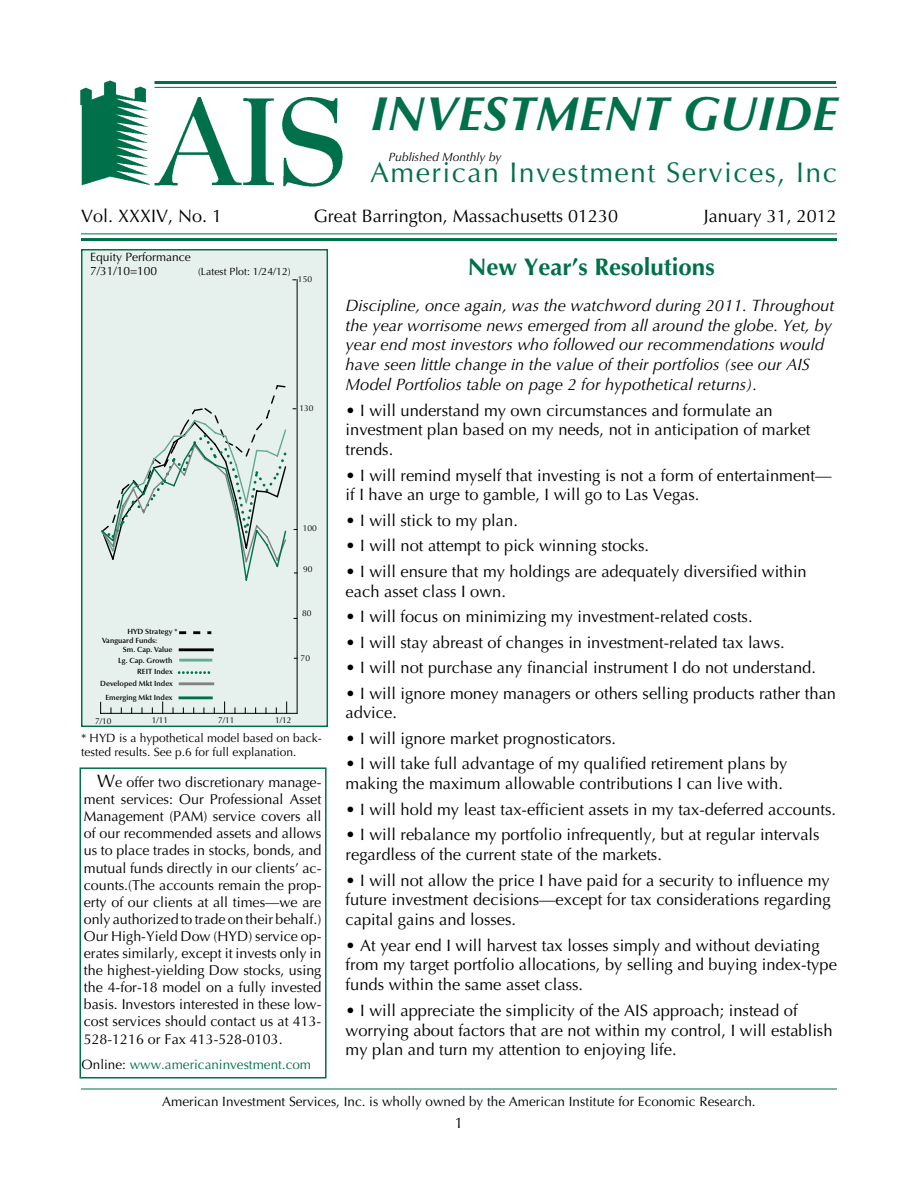
<style>
.page{position:relative;width:918px;height:1188px;background:#fff}
.page>*{position:absolute;margin:0;border:0;box-sizing:border-box;transform-origin:0 0}
.t1{font:italic 700 48px "Optima";letter-spacing:.01em;color:#00704a}
.t2{font:28.5px "Optima";letter-spacing:.05em;color:#00704a}
.t3{font:700 24px "Optima";color:#00704a}
.t4{font:18px "Optima";color:#000}
.t5{font:16.5px/19.8px "Optima";color:#000}
.t6{font:italic 16.5px/19.8px "Optima";color:#000}
.t7{font:15px "Optima";color:#000}
.t8{font:14.25px/17.1px "Optima";color:#000;text-align:justify}
.t9{font:13.5px "Optima";color:#000}
.t10{font:13.5px "Optima";color:#00704a}
.t11{font:12px/14.4px "Optima";color:#000}
.t12{font:italic 12px "Optima";color:#000}
.t13{font:10.5px "Optima";color:#000}
.t14{font:8.4px "Optima";color:#000}
.t15{font:600 7.5px/10.8px "Optima";color:#000;text-align:right}
.s1{color:#fff}
.s2{font-size:18px}
.s3{color:#000}
</style>
<div class="page">
<div style="left:81px;top:249px;width:247px;height:478px;background:#e6f1ed;border:2px solid #00704a"></div>
<hr style="left:81px;top:1089px;width:756px;height:1px;background:#00704a">
<hr style="left:101px;top:713px;width:196px;height:1px;background:#000">
<hr style="left:297px;top:280px;width:1px;height:433px;background:#000">
<svg style="left:179px;top:631px;width:32px;height:3px"></svg>
<svg style="left:179px;top:671px;width:32px;height:3px"></svg>
<hr style="left:180px;top:682px;width:33px;height:3px;background:#808285">
<hr style="left:180px;top:648px;width:32px;height:3px;background:#000">
<hr style="left:179px;top:659px;width:33px;height:3px;background:#66a992">
<hr style="left:179px;top:696px;width:34px;height:3px;background:#00704a">
<svg style="left:101px;top:384px;width:196px;height:198px"></svg>
<div style="left:80px;top:767px;width:247px;height:311px;background:#fff;border:2px solid #00704a"></div>
<img style="left:80px;top:80px;width:270px;height:107px">
<hr style="left:81px;top:238px;width:756px;height:3px;background:#00704a">
<hr style="left:81px;top:234px;width:756px;height:1px;background:#00704a">
<hr style="left:154px;top:81px;width:682px;height:3px;background:#00704a">
<hr style="left:154px;top:87px;width:683px;height:1px;background:#00704a">
<h1 class="t1" style="left:371px;top:86px;width:468px">INVESTMENT GUIDE</h1>
<h2 class="t2" style="left:370px;top:156px;width:468px">American Investment Services, Inc</h2>
<p class="t12" style="left:389px;top:149px;width:114px">Published Monthly by</p>
<p class="t4" style="left:81px;top:206px;width:143px">Vol. XXXIV, No. 1</p>
<p class="t4" style="left:300px;top:206px;width:320px"><span class="s1">G</span>Great Barrington, Massachusetts 01230</p>
<p class="t4" style="left:704px;top:206px;width:135px">January 31, 2012</p>
<p class="t11" style="left:90px;top:250px;width:102px">Equity Performance<br>7/31/10=100</p>
<p class="t13" style="left:198px;top:265px;width:94px">(Latest Plot: 1/24/12)</p>
<p class="t14" style="left:298px;top:274px;width:16px">150</p>
<p class="t15" style="left:127px;top:626px;width:52px">HYD Strategy *</p>
<p class="t15" style="left:118px;top:644px;width:56px">Sm. Cap. Value<br>Lg. Cap. Growth</p>
<p class="t15" style="left:100px;top:666px;width:74px;line-height:11.9px">REIT Index<br>Developed Mkt Index</p>
<p class="t15" style="left:105px;top:692px;width:69px">Emerging Mkt Index</p>
<p class="t15" style="left:102px;top:635px;width:57px">Vanguard Funds:</p>
<p class="t14" style="left:300px;top:403px;width:16px">130</p>
<p class="t14" style="left:303px;top:523px;width:16px">100</p>
<p class="t14" style="left:303px;top:564px;width:11px">90</p>
<p class="t14" style="left:302px;top:608px;width:11px">80</p>
<p class="t14" style="left:301px;top:653px;width:11px">70</p>
<p class="t14" style="left:95px;top:716px;width:18px">7/10</p>
<p class="t14" style="left:152px;top:715px;width:18px">1/11</p>
<p class="t14" style="left:218px;top:716px;width:18px">7/11</p>
<p class="t14" style="left:275px;top:715px;width:18px">1/12</p>
<p class="t11" style="left:81px;top:731px;width:242px">* HYD is a hypothetical model based on back&shy;tested results. See p.6 for full explanation.</p>
<p class="t8" style="left:84px;top:774px;width:239px;text-indent:14px"><span class="s2">W</span>e offer two discretionary manage&shy;ment services: Our Professional Asset Management (PAM) service covers all of our recommended assets and allows us to place trades in stocks, bonds, and mutual funds directly in our clients’ ac&shy;counts.(The accounts remain the prop&shy;erty of our clients at all times—we are only authorized to trade on their behalf.)<br>Our High-Yield Dow (HYD) service op&shy;erates similarly, except it invests only in the highest-yielding Dow stocks, using the 4-for-18 model on a fully invested basis. Investors interested in these low&shy;cost services should contact us at 413- 528-1216 or Fax 413-528-0103.</p>
<p class="t10" style="left:82px;top:1056px;width:231px"><span class="s3">Online:</span> www.americaninvestment.com</p>
<h3 class="t3" style="left:468px;top:252px;width:248px">New Year’s Resolutions</h3>
<p class="t6" style="left:346px;top:296px;width:490px">Discipline, once again, was the watchword during 2011. Throughout the year worrisome news emerged from all around the globe. Yet, by year end most investors who followed our recommendations would have seen little change in the value of their portfolios (see our AIS Model Portfolios table on page 2 for hypothetical returns).</p>
<p class="t5" style="left:346px;top:400px;width:466px">• I will understand my own circumstances and formulate an investment plan based on my needs, not in anticipation of market trends.</p>
<p class="t5" style="left:346px;top:465px;width:487px">• I will remind myself that investing is not a form of entertainment— if I have an urge to gamble, I will go to Las Vegas.</p>
<p class="t5" style="left:346px;top:511px;width:174px">• I will stick to my plan.</p>
<p class="t5" style="left:346px;top:536px;width:305px">• I will not attempt to pick winning stocks.</p>
<p class="t5" style="left:346px;top:562px;width:463px">• I will ensure that my holdings are adequately diversified within each asset class I own.</p>
<p class="t5" style="left:346px;top:607px;width:409px">• I will focus on minimizing my investment-related costs.</p>
<p class="t5" style="left:346px;top:632px;width:441px">• I will stay abreast of changes in investment-related tax laws.</p>
<p class="t5" style="left:346px;top:658px;width:472px">• I will not purchase any financial instrument I do not understand.</p>
<p class="t5" style="left:346px;top:683px;width:492px">• I will ignore money managers or others selling products rather than advice.</p>
<p class="t5" style="left:346px;top:729px;width:272px">• I will ignore market prognosticators.</p>
<p class="t5" style="left:346px;top:754px;width:443px">• I will take full advantage of my qualified retirement plans by making the maximum allowable contributions I can live with.</p>
<p class="t5" style="left:346px;top:800px;width:492px">• I will hold my least tax-efficient assets in my tax-deferred accounts.</p>
<p class="t5" style="left:346px;top:825px;width:476px">• I will rebalance my portfolio infrequently, but at regular intervals regardless of the current state of the markets.</p>
<p class="t5" style="left:346px;top:870px;width:487px;text-align:justify">• I will not allow the price I have paid for a security to influence my future investment decisions—except for tax considerations regarding capital gains and losses.</p>
<p class="t5" style="left:346px;top:935px;width:493px">• At year end I will harvest tax losses simply and without deviating from my target portfolio allocations, by selling and buying index-type funds within the same asset class.</p>
<p class="t5" style="left:346px;top:1000px;width:488px">• I will appreciate the simplicity of the AIS approach; instead of worrying about factors that are not within my control, I will establish my plan and turn my attention to enjoying life.</p>
<p class="t9" style="left:162px;top:1094px;width:595px">American Investment Services, Inc. is wholly owned by the American Institute for Economic Research.</p>
<p class="t7" style="left:455px;top:1115px;width:10px">1</p>
</div>
